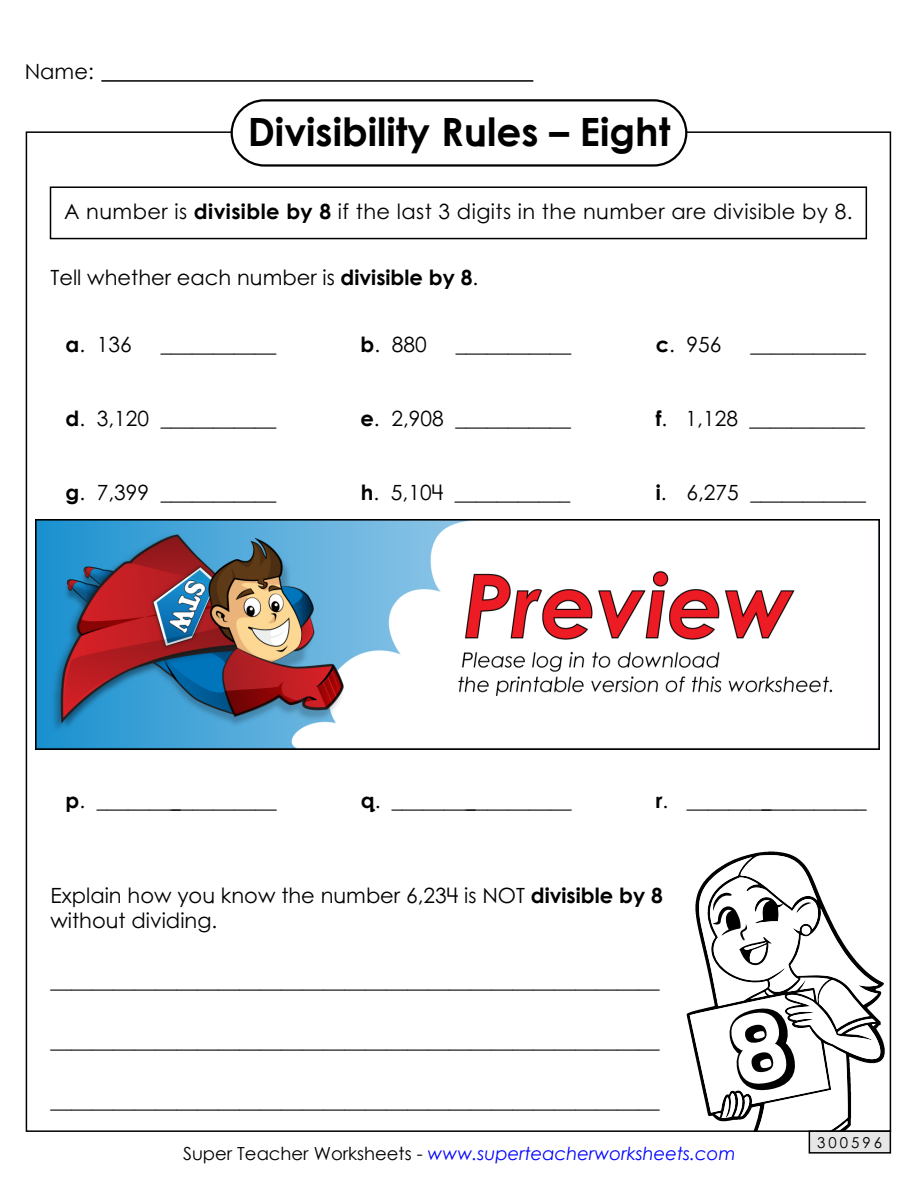
<style>
.page{position:relative;width:918px;height:1188px;background:#fff}
.page>*{position:absolute;margin:0;border:0;box-sizing:border-box;transform-origin:0 0}
.t1{font:700 39px "Century STW4";color:#000}
.t2{font:21px/25.2px "Century STW4";color:#000}
.t3{font:21px "Century STW4";letter-spacing:.02em;color:#000}
.t4{font:21px "Century Gothic 2";color:#000}
.t5{font:italic 18px "Century Gothic 2";color:#00f}
.t6{font:15px "Century STW4";letter-spacing:.2em;color:#000}
.s1{font-weight:700}
.s2{font-style:normal;color:#000}
</style>
<div class="page">
<svg style="left:686px;top:851px;width:199px;height:211px"></svg>
<svg style="left:690px;top:855px;width:190px;height:274px"></svg>
<hr style="left:101px;top:80px;width:432px;height:2px;background:#000">
<div style="left:809px;top:1130px;width:82px;height:24px;background:#e6e6e6;border:2px solid #000"></div>
<div style="left:231px;top:99px;width:456px;height:68px;border:2px solid #000;border-radius:33px"></div>
<div style="left:50px;top:186px;width:817px;height:53px;border:2px solid #000"></div>
<img style="left:35px;top:519px;width:844px;height:231px">
<p class="t4" style="left:25px;top:57px;width:71px">Name:</p>
<h1 class="t1" style="left:248px;top:102px;width:424px">Divisibility Rules – Eight</h1>
<p class="t3" style="left:64px;top:196px;width:790px">A number is <span class="s1">divisible by 8</span> if the last 3 digits in the number are divisible by 8.</p>
<p class="t2" style="left:51px;top:264px;width:429px">Tell whether each number is <span class="s1">divisible by 8</span>.</p>
<p class="t2" style="left:66px;top:331px;width:68px"><span class="s1">a</span>. 136</p>
<p class="t2" style="left:161px;top:331px;width:117px">___________</p>
<p class="t2" style="left:360px;top:331px;width:68px"><span class="s1">b</span>. 880</p>
<p class="t2" style="left:456px;top:331px;width:117px">___________</p>
<p class="t2" style="left:656px;top:331px;width:67px"><span class="s1">c</span>. 956</p>
<p class="t2" style="left:751px;top:331px;width:117px">___________</p>
<p class="t2" style="left:66px;top:405px;width:212px"><span class="s1">d</span>. 3,120 ___________</p>
<p class="t2" style="left:360px;top:405px;width:212px"><span class="s1">e</span>. 2,908 ___________</p>
<p class="t2" style="left:656px;top:405px;width:211px"><span class="s1">f</span>. 1,128 ___________</p>
<p class="t2" style="left:66px;top:479px;width:212px"><span class="s1">g</span>. 7,399 ___________</p>
<p class="t2" style="left:361px;top:479px;width:211px"><span class="s1">h</span>. 5,104 ___________</p>
<p class="t2" style="left:656px;top:479px;width:212px"><span class="s1">i</span>. 6,275 ___________</p>
<p class="t2" style="left:66px;top:788px;width:213px"><span class="s1">p</span>. _________________</p>
<p class="t2" style="left:361px;top:788px;width:212px"><span class="s1">q</span>. _________________</p>
<p class="t2" style="left:656px;top:788px;width:212px"><span class="s1">r</span>. _________________</p>
<p class="t2" style="left:51px;top:882px;width:614px">Explain how you know the number 6,234 is NOT <span class="s1">divisible by 8 </span>without dividing.</p>
<p class="t2" style="left:51px;top:967px;width:610px">__________________________________________________________</p>
<p class="t2" style="left:51px;top:1027px;width:610px">__________________________________________________________</p>
<p class="t2" style="left:51px;top:1087px;width:610px">__________________________________________________________</p>
<p class="t5" style="left:183px;top:1141px;width:554px"><span class="s2">Super Teacher Worksheets -</span> www.superteacherworksheets.com</p>
<p class="t6" style="left:817px;top:1132px;width:66px">300596</p>
</div>
